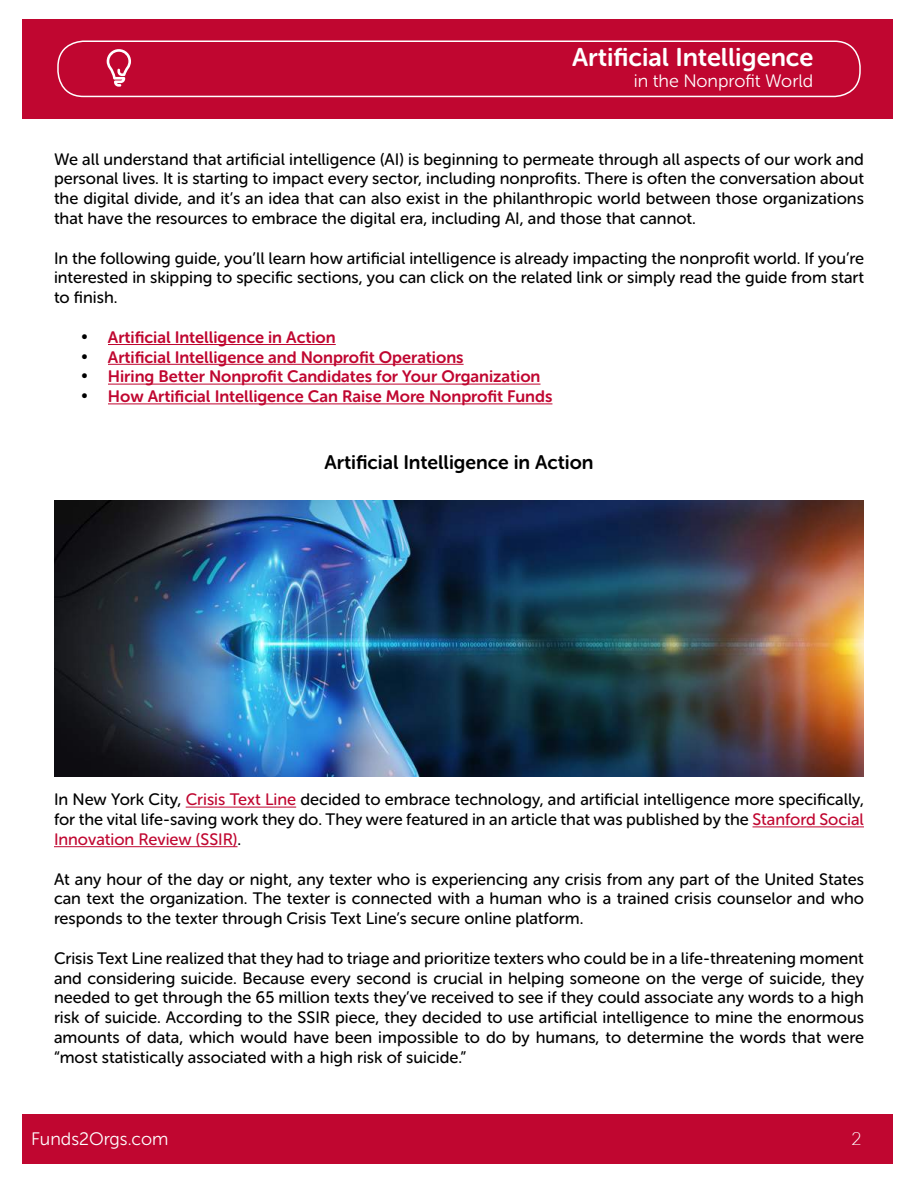
<style>
.page{position:relative;width:918px;height:1188px;background:#fff}
.page>*{position:absolute;margin:0;border:0;box-sizing:border-box;transform-origin:0 0}
.t1{font:25.5px "Museo Sans Rounded 700";color:#fff}
.t2{font:19.5px "Museo Sans Rounded 700";color:#000}
.t3{font:18px "Museo Sans Rounded 300";color:#fff}
.t4{font:300 18px "Lato";color:#fff}
.t5{font:16.5px/19.8px "Museo Sans Rounded 500";color:#000;text-align:justify}
.t6{font:16.5px "Museo Sans Rounded 700";color:#c00630}
.s1{color:#000}
.s2{color:#c00630}
</style>
<div class="page">
<div style="left:23px;top:19px;width:870px;height:100px;background:#c00630"></div>
<div style="left:57px;top:40px;width:804px;height:57px;border:2px solid #fff;border-radius:26px"></div>
<svg style="left:107px;top:49px;width:24px;height:38px"></svg>
<div style="left:23px;top:1115px;width:870px;height:49px;background:#c00630"></div>
<hr style="left:108px;top:344px;width:228px;height:1px;background:#c00630">
<hr style="left:108px;top:364px;width:356px;height:1px;background:#c00630">
<hr style="left:108px;top:384px;width:433px;height:1px;background:#c00630">
<hr style="left:108px;top:403px;width:444px;height:1px;background:#c00630">
<hr style="left:186px;top:807px;width:110px;height:1px;background:#c00630">
<hr style="left:753px;top:826px;width:111px;height:1px;background:#c00630">
<hr style="left:54px;top:846px;width:184px;height:1px;background:#c00630">
<img style="left:54px;top:500px;width:810px;height:277px">
<h1 class="t1" style="left:572px;top:43px;width:243px">Artificial Intelligence</h1>
<p class="t3" style="left:634px;top:72px;width:181px">in the Nonprofit World</p>
<p class="t5" style="left:54px;top:149px;width:812px">We all understand that artificial intelligence (AI) is beginning to permeate through all aspects of our work and personal lives. It is starting to impact every sector, including nonprofits. There is often the conversation about the digital divide, and it’s an idea that can also exist in the philanthropic world between those organizations that have the resources to embrace the digital era, including AI, and those that cannot.</p>
<p class="t5" style="left:54px;top:248px;width:812px">In the following guide, you’ll learn how artificial intelligence is already impacting the nonprofit world. If you’re interested in skipping to specific sections, you can click on the related link or simply read the guide from start to finish.</p>
<p class="t6" style="left:81px;top:328px;width:256px"><span class="s1">•</span> Artificial Intelligence in Action</p>
<p class="t6" style="left:81px;top:348px;width:384px"><span class="s1">•</span> Artificial Intelligence and Nonprofit Operations</p>
<p class="t6" style="left:81px;top:368px;width:461px"><span class="s1">•</span> Hiring Better Nonprofit Candidates for Your Organization</p>
<p class="t6" style="left:81px;top:387px;width:473px"><span class="s1">•</span> How Artificial Intelligence Can Raise More Nonprofit Funds</p>
<p class="t2" style="left:324px;top:451px;width:271px">Artificial Intelligence in Action</p>
<p class="t5" style="left:54px;top:790px;width:811px">In New York City, <span class="s2">Crisis Text Line</span> decided to embrace technology, and artificial intelligence more specifically, for the vital life-saving work they do. They were featured in an article that was published by the <span class="s2">Stanford Social Innovation Review (SSIR)</span>.</p>
<p class="t5" style="left:54px;top:869px;width:812px">At any hour of the day or night, any texter who is experiencing any crisis from any part of the United States can text the organization. The texter is connected with a human who is a trained crisis counselor and who responds to the texter through Crisis Text Line’s secure online platform.</p>
<p class="t5" style="left:54px;top:948px;width:812px">Crisis Text Line realized that they had to triage and prioritize texters who could be in a life-threatening moment and considering suicide. Because every second is crucial in helping someone on the verge of suicide, they needed to get through the 65 million texts they’ve received to see if they could associate any words to a high risk of suicide. According to the SSIR piece, they decided to use artificial intelligence to mine the enormous amounts of data, which would have been impossible to do by humans, to determine the words that were “most statistically associated with a high risk of suicide.”</p>
<p class="t3" style="left:31px;top:1129px;width:139px">Funds2Orgs.com</p>
<p class="t4" style="left:851px;top:1129px;width:12px">2</p>
</div>
